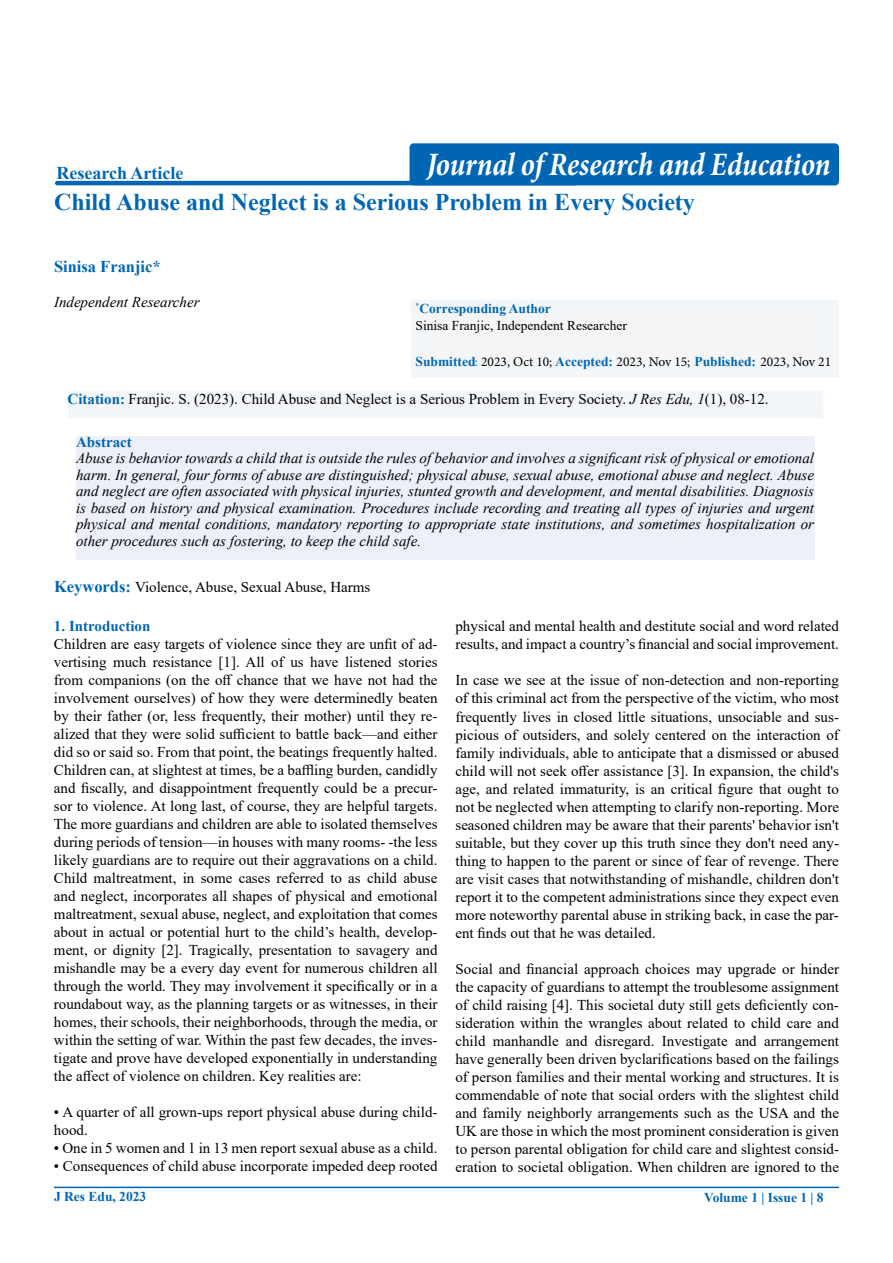
<style>
.page{position:relative;width:893px;height:1263px;background:#fff}
.page>*{position:absolute;margin:0;border:0;box-sizing:border-box;transform-origin:0 0}
.t1{font:italic 700 condensed 33px "Minion Pro";letter-spacing:-.005em;color:#fff;scale:.92 1}
.t2{font:700 24px "Times New Roman";color:#0066b3}
.t3{font:700 18px "Times New Roman";color:#0066b3}
.t4{font:700 16.5px "Times New Roman";color:#0066b3}
.t5{font:15px/18px "Times New Roman";color:#000;text-align:justify}
.t6{font:italic 15px/16.5px "Times New Roman";color:#000;text-align:justify}
.t7{font:700 15px "Times New Roman";color:#0066b3}
.t8{font:13.5px "Minion Pro";color:#000}
.t9{font:13.5px/17.2px "Times New Roman";color:#000}
.t10{font:700 13.5px "Times New Roman";color:#0066b3}
.s1{font-weight:700;color:#0066b3}
.s2{font-family:"Times New Roman";font-weight:700;color:#0066b3}
.s3{color:#0066b3}
.s4{font-style:italic}
.s5{font-weight:700;font-size:16.5px;color:#0066b3}
</style>
<div class="page">
<div style="left:54px;top:381px;width:783px;height:39px;background:#f3f7fa"></div>
<hr style="left:55px;top:181px;width:523px;height:4px;background:#0066b3;border-radius:2px">
<hr style="left:54px;top:1187px;width:785px;height:1px;background:#0066b3">
<div style="left:398px;top:290px;width:454px;height:90px;background:#f3f5f7"></div>
<div style="left:76px;top:436px;width:738px;height:124px;background:#eef0f9"></div>
<div style="left:410px;top:143px;width:429px;height:42px;background:#0066b3;border-radius:4px"></div>
<p class="t3" style="left:56px;top:160px;width:129px">Research Article</p>
<h1 class="t1" style="left:427px;top:141px;width:441px">Journal of Research and Education</h1>
<h2 class="t2" style="left:54px;top:185px;width:642px">Child Abuse and Neglect is a Serious Problem in Every Society</h2>
<p class="t4" style="left:54px;top:255px;width:108px">Sinisa Franjic*</p>
<p class="t6" style="left:54px;top:294px;width:147px">Independent Researcher</p>
<p class="t9" style="left:415px;top:299px;width:213px"><sup>*</sup><span class="s1">Corresponding Author<br></span>Sinisa Franjic, Independent Researcher</p>
<p class="t8" style="left:415px;top:353px;width:417px"><span class="s2">Submitted</span><span class="s3">:</span> 2023, Oct 10; <span class="s2">Accepted:</span> 2023, Nov 15; <span class="s2">Published:</span> 2023, Nov 21</p>
<p class="t5" style="left:68px;top:390px;width:703px"><span class="s1">Citation:</span> Franjic. S. (2023). Child Abuse and Neglect is a Serious Problem in Every Society. <span class="s4">J Res Edu, 1</span>(1), 08-12.</p>
<p class="t7" style="left:76px;top:431px;width:57px">Abstract</p>
<p class="t6" style="left:76px;top:450px;width:740px">Abuse is behavior towards a child that is outside the rules of behavior and involves a significant risk of physical or emotional harm. In general, four forms of abuse are distinguished; physical abuse, sexual abuse, emotional abuse and neglect. Abuse and neglect are often associated with physical injuries, stunted growth and development, and mental disabilities. Diagnosis is based on history and physical examination. Procedures include recording and treating all types of injuries and urgent physical and mental conditions, mandatory reporting to appropriate state institutions, and sometimes hospitalization or other procedures such as fostering, to keep the child safe.</p>
<p class="t5" style="left:54px;top:577px;width:318px"><span class="s5">Keywords:</span> Violence, Abuse, Sexual Abuse, Harms</p>
<p class="t7" style="left:54px;top:615px;width:98px">1. Introduction</p>
<p class="t5" style="left:54px;top:635px;width:385px">Children are easy targets of violence since they are unfit of ad&shy;vertising much resistance [1]. All of us have listened stories from companions (on the off chance that we have not had the involvement ourselves) of how they were determinedly beaten by their father (or, less frequently, their mother) until they re&shy;alized that they were solid sufficient to battle back—and either did so or said so. From that point, the beatings frequently halted.<br>Children can, at slightest at times, be a baffling burden, candidly and fiscally, and disappointment frequently could be a precur&shy;sor to violence. At long last, of course, they are helpful targets.<br>The more guardians and children are able to isolated themselves during periods of tension—in houses with many rooms- -the less likely guardians are to require out their aggravations on a child.<br>Child maltreatment, in some cases referred to as child abuse and neglect, incorporates all shapes of physical and emotional maltreatment, sexual abuse, neglect, and exploitation that comes about in actual or potential hurt to the child’s health, develop&shy;ment, or dignity [2]. Tragically, presentation to savagery and mishandle may be a every day event for numerous children all through the world. They may involvement it specifically or in a roundabout way, as the planning targets or as witnesses, in their homes, their schools, their neighborhoods, through the media, or within the setting of war. Within the past few decades, the inves&shy;tigate and prove have developed exponentially in understanding the affect of violence on children. Key realities are:</p>
<p class="t5" style="left:54px;top:1103px;width:385px">• A quarter of all grown-ups report physical abuse during child&shy;hood.</p>
<p class="t5" style="left:54px;top:1139px;width:385px">• One in 5 women and 1 in 13 men report sexual abuse as a child.</p>
<p class="t5" style="left:54px;top:1157px;width:385px">• Consequences of child abuse incorporate impeded deep rooted</p>
<p class="t5" style="left:455px;top:617px;width:385px">physical and mental health and destitute social and word related results, and impact a country’s financial and social improvement.</p>
<p class="t5" style="left:455px;top:671px;width:385px">In case we see at the issue of non-detection and non-reporting of this criminal act from the perspective of the victim, who most frequently lives in closed little situations, unsociable and sus&shy;picious of outsiders, and solely centered on the interaction of family individuals, able to anticipate that a dismissed or abused child will not seek offer assistance [3]. In expansion, the child's age, and related immaturity, is an critical figure that ought to not be neglected when attempting to clarify non-reporting. More seasoned children may be aware that their parents' behavior isn't suitable, but they cover up this truth since they don't need any&shy;thing to happen to the parent or since of fear of revenge. There are visit cases that notwithstanding of mishandle, children don't report it to the competent administrations since they expect even more noteworthy parental abuse in striking back, in case the par&shy;ent finds out that he was detailed.</p>
<p class="t5" style="left:455px;top:959px;width:385px">Social and financial approach choices may upgrade or hinder the capacity of guardians to attempt the troublesome assignment of child raising [4]. This societal duty still gets deficiently con&shy;sideration within the wrangles about related to child care and child manhandle and disregard. Investigate and arrangement have generally been driven byclarifications based on the failings of person families and their mental working and structures. It is commendable of note that social orders with the slightest child and family neighborly arrangements such as the USA and the UK are those in which the most prominent consideration is given to person parental obligation for child care and slightest consid&shy;eration to societal obligation. When children are ignored to the</p>
<p class="t10" style="left:54px;top:1187px;width:94px">J Res Edu, 2023</p>
<p class="t10" style="left:704px;top:1187px;width:121px">Volume 1 | Issue 1 | 8</p>
</div>
